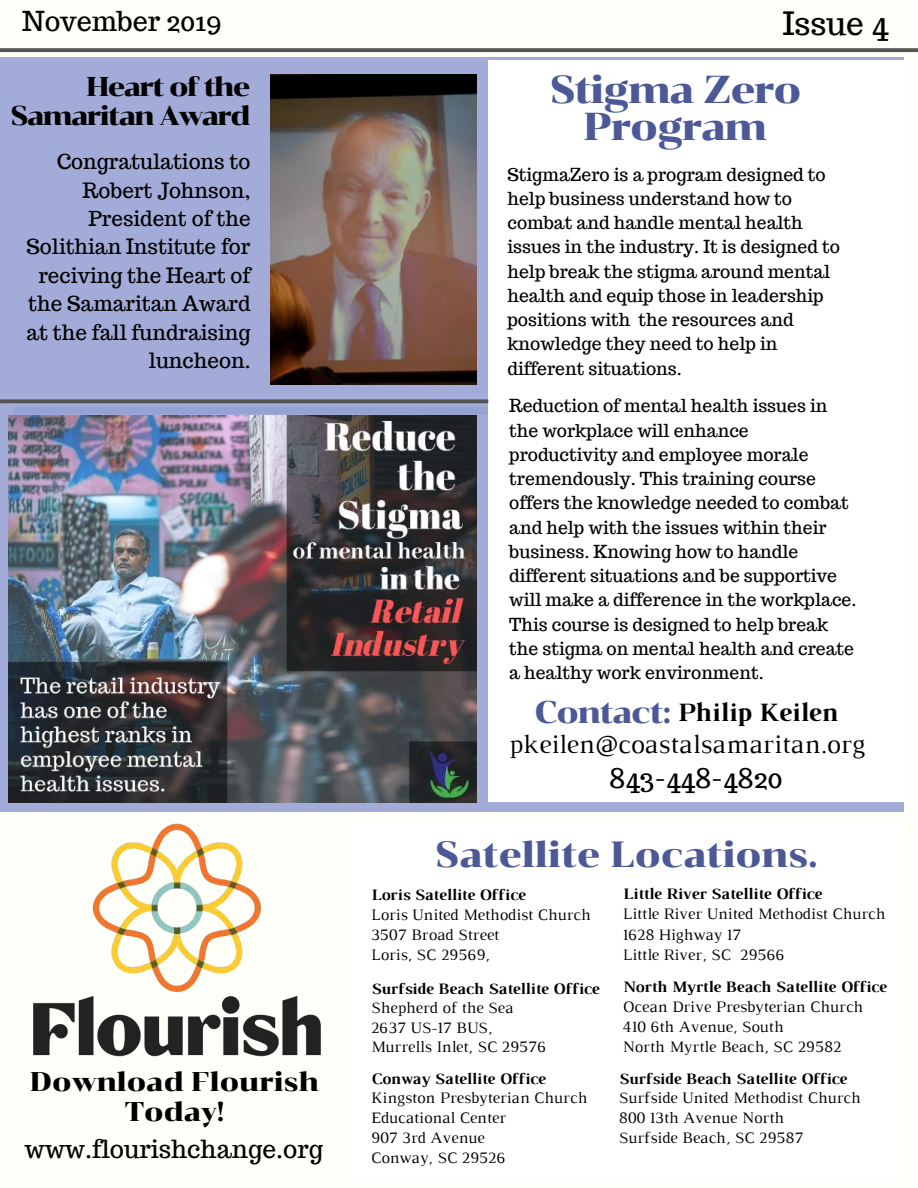
<style>
.page{position:relative;width:918px;height:1188px;background:#fffff9}
.page>*{position:absolute;margin:0;border:0;box-sizing:border-box;transform-origin:0 0}
.t1{font:38.7px/37.5px "Chonburi";letter-spacing:-.04em;color:#4c5996;text-align:center}
.t2{font:36.15px "Chonburi";letter-spacing:-.005em;color:#4c5996}
.t3{font:31.5px "Trocchi";color:#000}
.t4{font:27px/32.1px "Luthier";color:#000;text-align:center}
.t5{font:27px/28.8px "Chonburi";letter-spacing:-.06em;color:#000;text-align:right}
.t6{font:27px/30.3px "Chonburi";color:#000;text-align:center}
.t7{font:27px "Trocchi";color:#000}
.t8{font:26.85px "Trocchi";color:#000}
.t9{font:24.45px "Trocchi";color:#000}
.t10{font:20.7px/28.3px "Trocchi";color:#000;text-align:right}
.t11{font:17.55px/24.3px "Trocchi";color:#000}
.t12{font:16.2px/19.8px "Luthier";color:#000}
.t13{font:700 16.2px "Luthier";color:#000}
.s1{font-family:"Chonburi";font-size:31.05px;color:#4c5996}
.s2{font-weight:700}
</style>
<div class="page">
<svg style="left:0;top:48px;width:918px;height:4px"></svg>
<div style="left:351px;top:824px;width:553px;height:358px;background:#fff"></div>
<div style="left:0;top:57px;width:904px;height:755px;background:#a3acd8"></div>
<div style="left:488px;top:60px;width:416px;height:742px;background:#fff"></div>
<img style="left:33px;top:824px;width:287px;height:232px">
<img style="left:9px;top:416px;width:468px;height:387px">
<img style="left:270px;top:75px;width:206px;height:309px">
<svg style="left:0;top:399px;width:488px;height:15px"></svg>
<h3 class="t8" style="left:22px;top:3px;width:202px">November 2019</h3>
<h3 class="t3" style="left:783px;top:3px;width:107px">Issue 4</h3>
<h3 class="t5" style="left:10px;top:72px;width:242px">Heart of the<br>Samaritan Award</h3>
<p class="t10" style="left:26px;top:148px;width:226px">Congratulations to<br>Robert Johnson,<br>President of the<br>Solithian Institute for reciving the Heart of the Samaritan Award at the fall fundraising luncheon.</p>
<h3 class="t6" style="left:30px;top:1066px;width:291px">Download Flourish<br>Today!</h3>
<h3 class="t9" style="left:25px;top:1133px;width:300px">www.flourishchange.org</h3>
<h1 class="t1" style="left:550px;top:70px;width:253px">Stigma Zero<br>Program</h1>
<p class="t11" style="left:507px;top:162px;width:334px">StigmaZero is a program designed to help business understand how to combat and handle mental health issues in the industry. It is designed to help break the stigma around mental health and equip those in leadership positions with the resources and knowledge they need to help in different situations.</p>
<p class="t11" style="left:509px;top:394px;width:349px">Reduction of mental health issues in the workplace will enhance productivity and employee morale tremendously. This training course offers the knowledge needed to combat and help with the issues within their business. Knowing how to handle different situations and be supportive will make a difference in the workplace.<br>This course is designed to help break the stigma on mental health and create a healthy work environment.</p>
<h3 class="t4" style="left:509px;top:698px;width:358px"><span class="s1">Contact:</span> <span class="s2">Philip Keilen </span>pkeilen@coastalsamaritan.org</h3>
<h3 class="t7" style="left:609px;top:761px;width:175px">843-448-4820</h3>
<h2 class="t2" style="left:435px;top:833px;width:384px">Satellite Locations.</h2>
<p class="t13" style="left:623px;top:888px;width:201px">Little River Satellite Office</p>
<p class="t12" style="left:623px;top:905px;width:264px;line-height:20.4px">Little River United Methodist Church<br>1628 Highway 17<br>Little River, SC 29566</p>
<p class="t13" style="left:623px;top:981px;width:265px">North Myrtle Beach Satellite Office</p>
<p class="t12" style="left:623px;top:998px;width:242px">Ocean Drive Presbyterian Church<br>410 6th Avenue, South<br>North Myrtle Beach, SC 29582</p>
<p class="t13" style="left:371px;top:1072px;width:176px">Conway Satellite Office</p>
<p class="t12" style="left:371px;top:1089px;width:218px">Kingston Presbyterian Church<br>Educational Center<br>907 3rd Avenue<br>Conway, SC 29526</p>
<p class="t13" style="left:371px;top:889px;width:156px">Loris Satellite Office</p>
<p class="t12" style="left:371px;top:906px;width:221px">Loris United Methodist Church<br>3507 Broad Street<br>Loris, SC 29569,</p>
<p class="t13" style="left:371px;top:983px;width:230px">Surfside Beach Satellite Office</p>
<p class="t12" style="left:371px;top:1000px;width:177px;line-height:19.4px">Shepherd of the Sea<br>2637 US-17 BUS,<br>Murrells Inlet, SC 29576</p>
<p class="t13" style="left:619px;top:1072px;width:230px">Surfside Beach Satellite Office</p>
<p class="t12" style="left:619px;top:1089px;width:244px">Surfside United Methodist Church<br>800 13th Avenue North<br>Surfside Beach, SC 29587</p>
</div>
